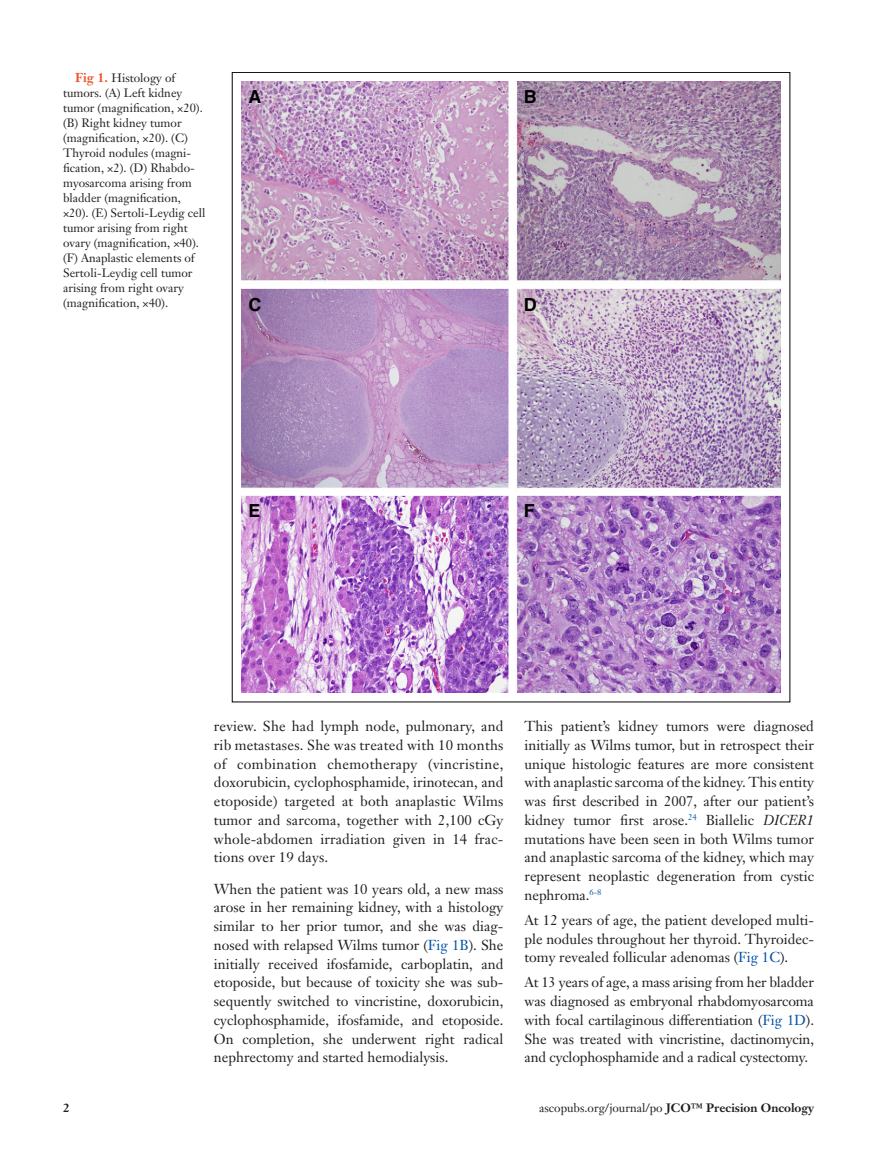
<style>
.page{position:relative;width:877px;height:1175px;background:#fff}
.page>*{position:absolute;margin:0;border:0;box-sizing:border-box;transform-origin:0 0}
.t1{font:700 18px "Helvetica";color:#000}
.t2{font:14.25px/18.8px "Janson Text LT Pro";color:#231f20;text-align:justify}
.t3{font:12px/15px "Janson Text LT Pro";color:#231f20}
.t4{font:700 12px "Janson Text LT Pro";color:#231f20}
.s1{font-weight:700;font-size:12.75px;color:#ea542a}
.s2{color:#0054a6}
.s3{font-style:italic}
.s4{font-weight:700}
</style>
<div class="page">
<img style="left:241px;top:81px;width:540px;height:612px">
<p class="t3" style="left:63px;top:70px;width:144px;text-indent:12px"><span class="s1">Fig 1.</span> Histology of tumors. (A) Left kidney tumor (magnification, ×20). (B) Right kidney tumor (magnification, ×20). (C)<br>Thyroid nodules (magni&shy;fication, ×2). (D) Rhabdo&shy;myosarcoma arising from bladder (magnification, ×20). (E) Sertoli-Leydig cell tumor arising from right ovary (magnification, ×40). (F) Anaplastic elements of<br>Sertoli-Leydig cell tumor arising from right ovary (magnification, ×40).</p>
<p class="t1" style="left:249px;top:86px;width:14px">A</p>
<p class="t1" style="left:524px;top:86px;width:14px">B</p>
<p class="t1" style="left:249px;top:294px;width:14px">C</p>
<p class="t1" style="left:524px;top:294px;width:14px">D</p>
<p class="t1" style="left:249px;top:500px;width:14px">E</p>
<p class="t1" style="left:524px;top:500px;width:12px">F</p>
<p class="t2" style="left:214px;top:716px;width:291px">review. She had lymph node, pulmonary, and rib metastases. She was treated with 10 months of combination chemotherapy (vincristine, doxorubicin, cyclophosphamide, irinotecan, and etoposide) targeted at both anaplastic Wilms tumor and sarcoma, together with 2,100 cGy whole-abdomen irradiation given in 14 frac&shy;tions over 19 days.</p>
<p class="t2" style="left:214px;top:879px;width:291px">When the patient was 10 years old, a new mass arose in her remaining kidney, with a histology similar to her prior tumor, and she was diag&shy;nosed with relapsed Wilms tumor (<span class="s2">Fig 1B</span>). She initially received ifosfamide, carboplatin, and etoposide, but because of toxicity she was sub&shy;sequently switched to vincristine, doxorubicin, cyclophosphamide, ifosfamide, and etoposide.<br>On completion, she underwent right radical nephrectomy and started hemodialysis.</p>
<p class="t2" style="left:524px;top:717px;width:291px">This patient’s kidney tumors were diagnosed initially as Wilms tumor, but in retrospect their unique histologic features are more consistent with anaplastic sarcoma of the kidney. This entity was first described in 2007, after our patient’s kidney tumor first arose.<sup>24</sup> Biallelic <span class="s3">DICER1 </span>mutations have been seen in both Wilms tumor and anaplastic sarcoma of the kidney, which may represent neoplastic degeneration from cystic nephroma.<sup>6-8</sup></p>
<p class="t2" style="left:524px;top:910px;width:291px">At 12 years of age, the patient developed multi&shy;ple nodules throughout her thyroid. Thyroidec&shy;tomy revealed follicular adenomas (<span class="s2">Fig 1C</span>).</p>
<p class="t2" style="left:524px;top:973px;width:291px">At 13 years of age, a mass arising from her bladder was diagnosed as embryonal rhabdomyosarcoma with focal cartilaginous differentiation (<span class="s2">Fig 1D</span>).<br>She was treated with vincristine, dactinomycin, and cyclophosphamide and a radical cystectomy.</p>
<p class="t4" style="left:63px;top:1100px;width:8px">2</p>
<p class="t3" style="left:539px;top:1100px;width:277px">ascopubs.org/journal/po <span class="s4">JCO™ Precision Oncology</span></p>
</div>
